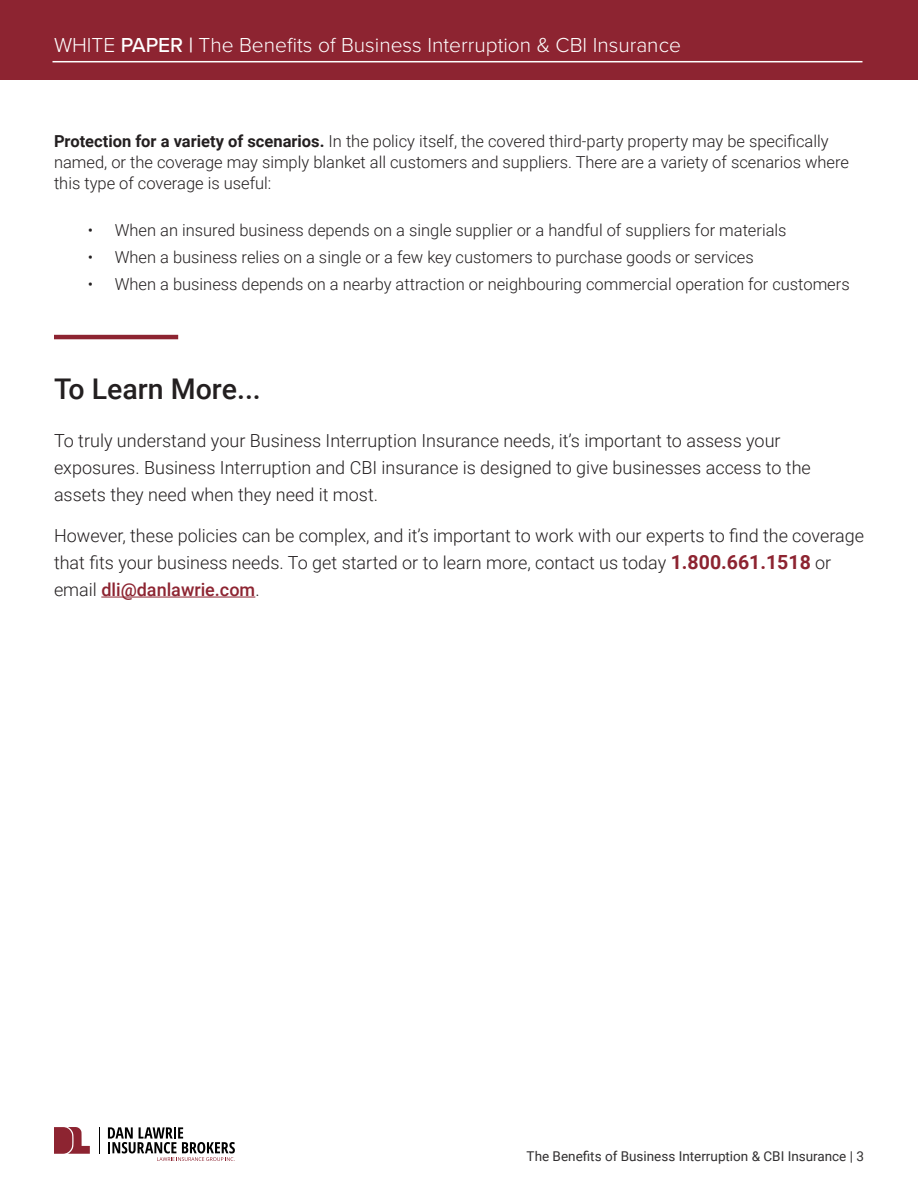
<style>
.page{position:relative;width:918px;height:1188px;background:#fff}
.page>*{position:absolute;margin:0;border:0;box-sizing:border-box;transform-origin:0 0}
.t1{font:500 28.5px "Roboto";color:#231f20}
.t2{font:300 21px "Proxima Nova";color:#fff}
.t3{font:300 18px/27px "Roboto";color:#231f20}
.t4{font:300 16.5px/21px "Roboto";color:#231f20}
.t5{font:13.5px "Roboto";color:#312f30}
.s1{font-weight:500}
.s2{font-weight:700}
.s3{font-weight:700;font-size:19.5px;color:#8d2431}
.s4{font-weight:500;color:#8d2431}
</style>
<div class="page">
<svg style="left:99px;top:1127px;width:1px;height:26px"></svg>
<svg style="left:54px;top:1127px;width:36px;height:27px"></svg>
<svg style="left:108px;top:1127px;width:127px;height:34px"></svg>
<div style="left:1px;top:1px;width:917px;height:79px;background:#8d2431"></div>
<hr style="left:52px;top:61px;width:810px;height:1px;background:#fff">
<hr style="left:101px;top:597px;width:154px;height:1px;background:#8d2431">
<hr style="left:54px;top:335px;width:124px;height:4px;background:#8d2431">
<p class="t2" style="left:54px;top:29px;width:628px">WHITE <span class="s1">PAPER |</span> The Benefits of Business Interruption &amp; CBI Insurance</p>
<p class="t4" style="left:54px;top:130px;width:797px"><span class="s2">Protection for a variety of scenarios.</span> In the policy itself, the covered third-party property may be specifically named, or the coverage may simply blanket all customers and suppliers. There are a variety of scenarios where this type of coverage is useful:</p>
<p class="t4" style="left:88px;top:219px;width:700px">• When an insured business depends on a single supplier or a handful of suppliers for materials</p>
<p class="t4" style="left:88px;top:246px;width:668px">• When a business relies on a single or a few key customers to purchase goods or services</p>
<p class="t4" style="left:88px;top:273px;width:763px">• When a business depends on a nearby attraction or neighbouring commercial operation for customers</p>
<p class="t1" style="left:54px;top:369px;width:208px">To Learn More...</p>
<p class="t3" style="left:54px;top:427px;width:758px">To truly understand your Business Interruption Insurance needs, it’s important to assess your exposures. Business Interruption and CBI insurance is designed to give businesses access to the assets they need when they need it most.</p>
<p class="t3" style="left:54px;top:521px;width:812px">However, these policies can be complex, and it’s important to work with our experts to find the coverage that fits your business needs. To get started or to learn more, contact us today <span class="s3">1.800.661.1518</span> or email <span class="s4">dli@danlawrie.com</span>.</p>
<p class="t5" style="left:527px;top:1147px;width:339px">The Benefits of Business Interruption &amp; CBI Insurance | 3</p>
</div>
